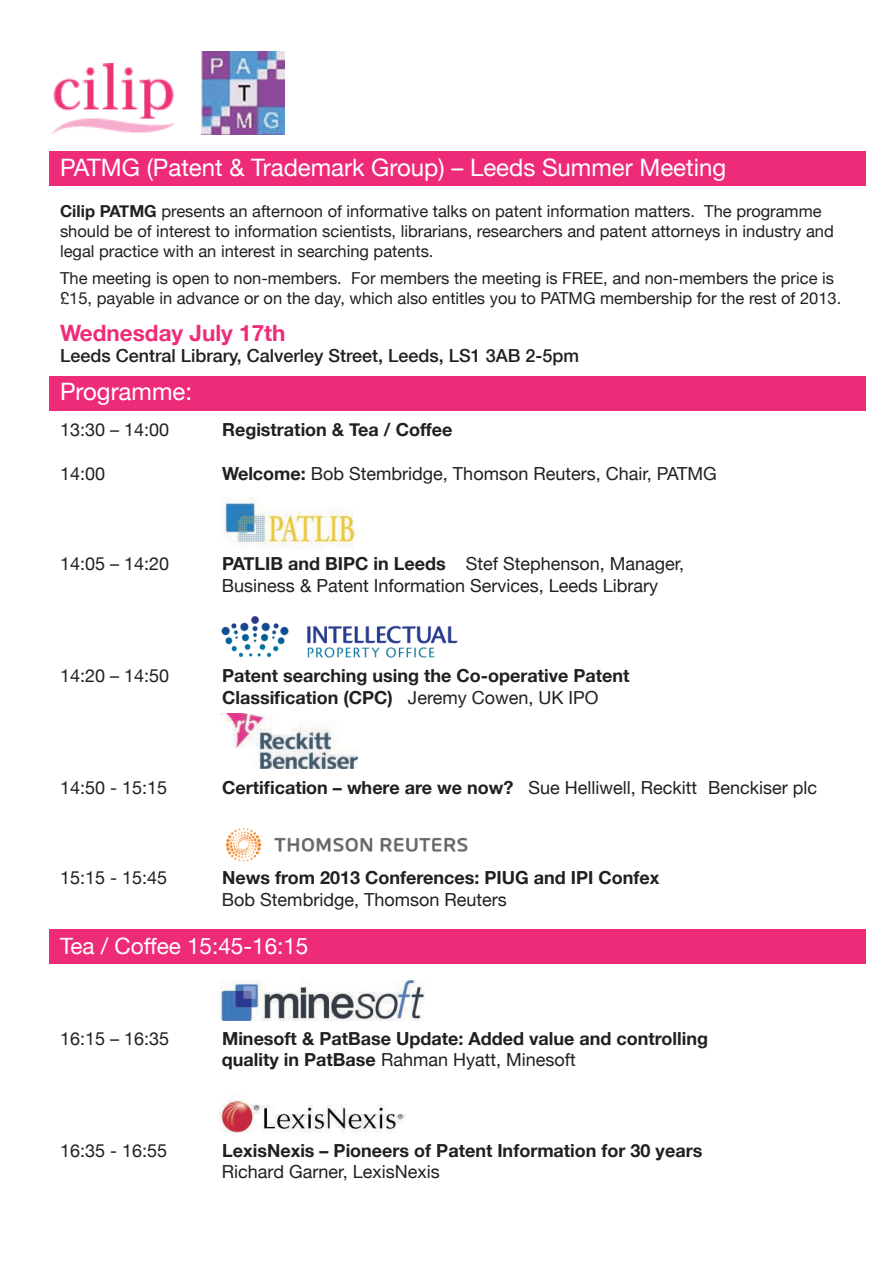
<style>
.page{position:relative;width:893px;height:1263px;background:#fff}
.page>*{position:absolute;margin:0;border:0;box-sizing:border-box;transform-origin:0 0}
.t1{font:24px "Helvetica Neue";color:#fff}
.t2{font:22.5px "Helvetica Neue";color:#fff}
.t3{font:700 22.5px "Helvetica Neue";color:#ee2d7a}
.t4{font:18px/21.6px "Helvetica Neue";color:#231f20}
.t5{font:700 18px/21.6px "Helvetica Neue";color:#231f20}
.t6{font:500 18px "Helvetica Neue";color:#231f20}
.t7{font:16.5px/19.8px "Helvetica Neue";color:#231f20}
.s1{font-weight:700}
.s2{font-weight:400}
</style>
<div class="page">
<div style="left:50px;top:377px;width:816px;height:34px;background:#ee2b78"></div>
<div style="left:50px;top:929px;width:816px;height:35px;background:#ee2b78"></div>
<div style="left:50px;top:151px;width:816px;height:34px;background:#ee2b78"></div>
<img style="left:219px;top:1095px;width:186px;height:38px">
<img style="left:221px;top:616px;width:237px;height:42px">
<img style="left:225px;top:828px;width:243px;height:34px">
<img style="left:52px;top:63px;width:123px;height:70px">
<img style="left:219px;top:497px;width:139px;height:51px">
<img style="left:220px;top:980px;width:205px;height:40px">
<img style="left:201px;top:51px;width:84px;height:84px">
<img style="left:221px;top:713px;width:136px;height:55px">
<h1 class="t1" style="left:60px;top:150px;width:668px">PATMG (Patent &amp; Trademark Group) – Leeds Summer Meeting</h1>
<p class="t7" style="left:60px;top:203px;width:775px"><span class="s1">Cilip PATMG</span> presents an afternoon of informative talks on patent information matters. The programme should be of interest to information scientists, librarians, researchers and patent attorneys in industry and legal practice with an interest in searching patents.</p>
<p class="t7" style="left:60px;top:269px;width:783px">The meeting is open to non-members. For members the meeting is FREE, and non-members the price is £15, payable in advance or on the day, which also entitles you to PATMG membership for the rest of 2013.</p>
<h2 class="t3" style="left:60px;top:315px;width:227px">Wednesday July 17th</h2>
<p class="t6" style="left:60px;top:341px;width:521px">Leeds Central Library, Calverley Street, Leeds, LS1 3AB 2-5pm</p>
<h1 class="t1" style="left:60px;top:375px;width:134px">Programme:</h1>
<p class="t4" style="left:60px;top:420px;width:111px">13:30 – 14:00</p>
<p class="t5" style="left:222px;top:420px;width:232px">Registration &amp; Tea / Coffee</p>
<p class="t4" style="left:60px;top:463px;width:47px">14:00</p>
<p class="t4" style="left:222px;top:463px;width:496px"><span class="s1">Welcome:</span> Bob Stembridge, Thomson Reuters, Chair, PATMG</p>
<p class="t4" style="left:60px;top:554px;width:111px">14:05 – 14:20</p>
<p class="t4" style="left:222px;top:554px;width:464px"><span class="s1">PATLIB and BIPC in Leeds</span> Stef Stephenson, Manager,<br>Business &amp; Patent Information Services, Leeds Library</p>
<p class="t4" style="left:60px;top:666px;width:111px">14:20 – 14:50</p>
<p class="t5" style="left:222px;top:665px;width:409px">Patent searching using the Co-operative Patent<br>Classification (CPC) <span class="s2">Jeremy Cowen, UK IPO</span></p>
<p class="t4" style="left:60px;top:778px;width:109px">14:50 - 15:15</p>
<p class="t4" style="left:222px;top:778px;width:597px"><span class="s1">Certification – where are we now?</span> Sue Helliwell, Reckitt Benckiser plc</p>
<p class="t4" style="left:60px;top:868px;width:109px">15:15 - 15:45</p>
<p class="t5" style="left:222px;top:867px;width:439px">News from 2013 Conferences: PIUG and IPI Confex</p>
<p class="t4" style="left:222px;top:889px;width:286px">Bob Stembridge, Thomson Reuters</p>
<h2 class="t2" style="left:60px;top:930px;width:250px">Tea / Coffee 15:45-16:15</h2>
<p class="t4" style="left:60px;top:1028px;width:111px">16:15 – 16:35</p>
<p class="t5" style="left:222px;top:1028px;width:488px">Minesoft &amp; PatBase Update: Added value and controlling quality in PatBase <span class="s2">Rahman Hyatt, Minesoft</span></p>
<p class="t4" style="left:60px;top:1140px;width:109px">16:35 - 16:55</p>
<p class="t5" style="left:222px;top:1140px;width:482px">LexisNexis – Pioneers of Patent Information for 30 years</p>
<p class="t4" style="left:222px;top:1162px;width:219px">Richard Garner, LexisNexis</p>
</div>
